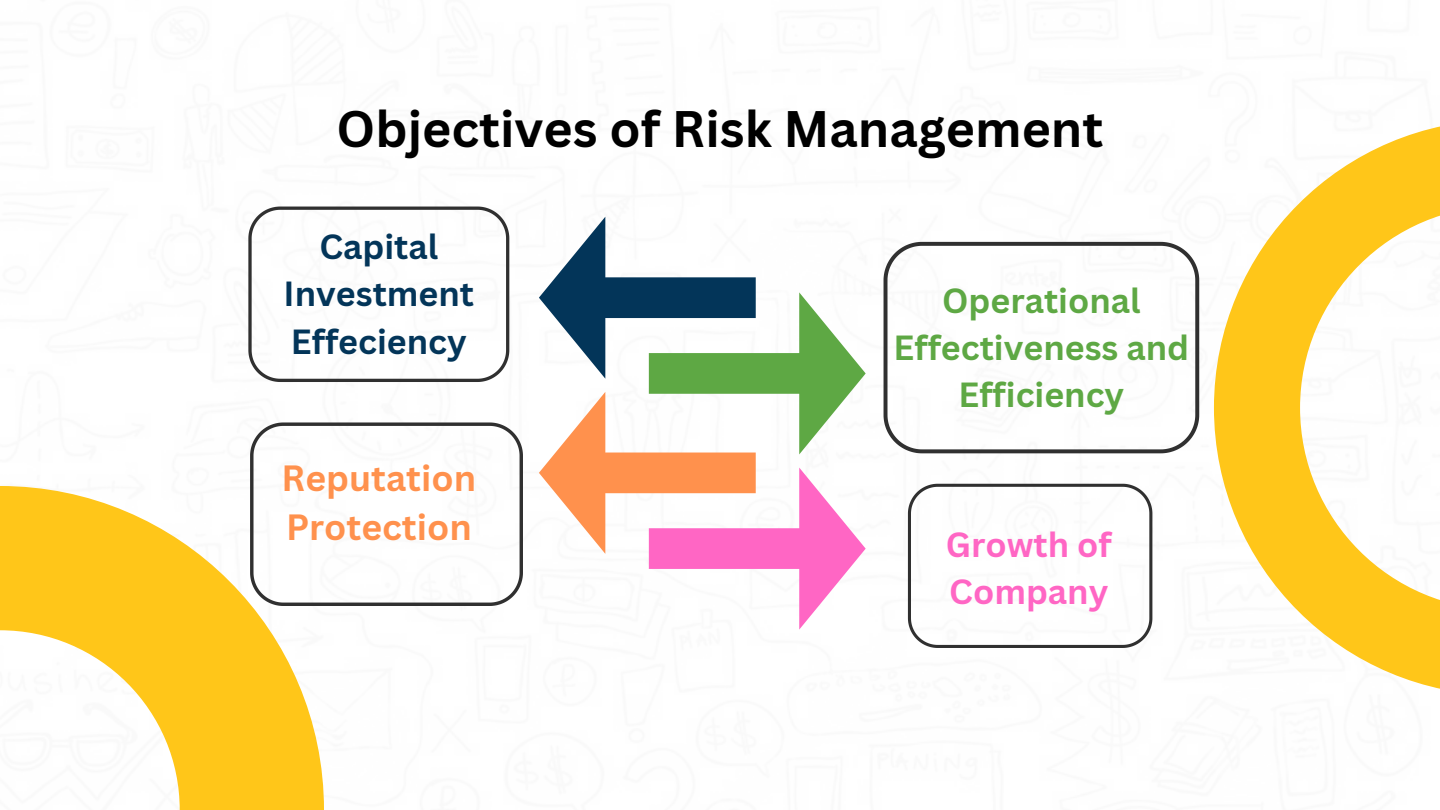
<style>
.page{position:relative;width:1440px;height:810px;background:#fff}
.page>*{position:absolute;margin:0;border:0;box-sizing:border-box;transform-origin:0 0}
.t1{font:700 50px "Canva Sans";color:#000}
.t2{font:700 35.6px/49.4px "Canva Sans";color:#ff914d}
.t3{font:700 34px/47.2px "Canva Sans";color:#5ea844;text-align:center}
.t4{font:700 34px/47.2px "Canva Sans";color:#033559;text-align:center}
.t5{font:700 34px/47.2px "Canva Sans";color:#ff66c4}
</style>
<div class="page">
<svg style="left:884px;top:242px;width:315px;height:211px"></svg>
<svg style="left:250px;top:422px;width:273px;height:184px"></svg>
<svg style="left:1214px;top:126px;width:226px;height:563px"></svg>
<svg style="left:0;top:486px;width:324px;height:324px;fill:#ffc619"></svg>
<svg style="left:908px;top:484px;width:244px;height:164px"></svg>
<svg style="left:248px;top:207px;width:261px;height:175px"></svg>
<svg style="left:539px;top:217px;width:327px;height:413px"></svg>
<h1 class="t1" style="left:337px;top:94px;width:768px">Objectives of Risk Management</h1>
<p class="t4" style="left:284px;top:222px;width:192px">Capital<br>Investment<br>Effeciency</p>
<p class="t2" style="left:282px;top:452px;width:196px">Reputation<br>Protection</p>
<p class="t3" style="left:894px;top:276px;width:297px">Operational<br>Effectiveness and<br>Efficiency</p>
<p class="t5" style="left:946px;top:520px;width:167px">Growth of<br>Company</p>
</div>
